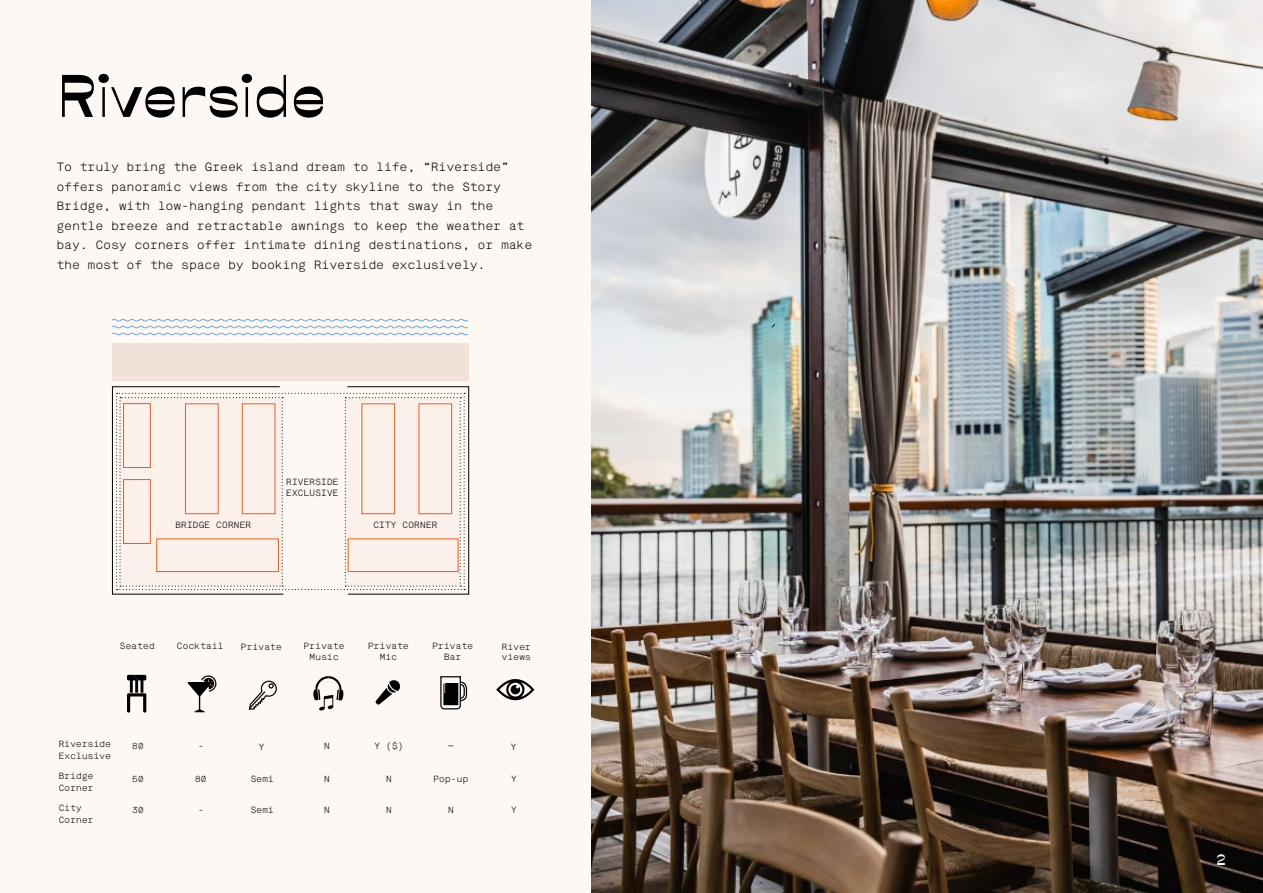
<style>
.page{position:relative;width:1263px;height:893px;background:#fef8f4}
.page>*{position:absolute;margin:0;border:0;box-sizing:border-box;transform-origin:0 0}
.t1{font:700 60px "Opposit";color:#000}
.t2{font:700 15px "Opposit";color:#fff}
.t3{font:300 12px/19.5px "Maison Mono";letter-spacing:.03em;color:#000}
.t4{font:300 9px/10.5px "Maison Mono";letter-spacing:.03em;color:#000}
</style>
<div class="page">
<img style="left:591px;top:0;width:672px;height:893px">
<svg style="left:127px;top:675px;width:19px;height:38px"></svg>
<svg style="left:496px;top:679px;width:38px;height:21px"></svg>
<svg style="left:187px;top:675px;width:30px;height:37px"></svg>
<svg style="left:440px;top:676px;width:28px;height:34px"></svg>
<svg style="left:313px;top:676px;width:30px;height:35px"></svg>
<svg style="left:375px;top:680px;width:25px;height:25px"></svg>
<svg style="left:248px;top:680px;width:29px;height:30px"></svg>
<svg style="left:111px;top:318px;width:358px;height:18px"></svg>
<div style="left:112px;top:343px;width:357px;height:38px;background:#f2e1d9"></div>
<svg style="left:112px;top:386px;width:358px;height:209px"></svg>
<h1 class="t1" style="left:57px;top:61px;width:270px">Riverside</h1>
<p class="t3" style="left:57px;top:157px;width:477px">To truly bring the Greek island dream to life, “Riverside” offers panoramic views from the city skyline to the Story Bridge, with low-hanging pendant lights that sway in the gentle breeze and retractable awnings to keep the weather at bay. Cosy corners offer intimate dining destinations, or make the most of the space by booking Riverside exclusively.</p>
<p class="t4" style="left:286px;top:476px;width:54px">RIVERSIDE<br>EXCLUSIVE</p>
<p class="t4" style="left:175px;top:520px;width:77px">BRIDGE CORNER</p>
<p class="t4" style="left:373px;top:519px;width:66px">CITY CORNER</p>
<p class="t4" style="left:120px;top:641px;width:36px">Seated</p>
<p class="t4" style="left:177px;top:641px;width:48px">Cocktail</p>
<p class="t4" style="left:241px;top:641px;width:42px">Private</p>
<p class="t4" style="left:304px;top:641px;width:42px;text-align:center">Private<br>Music</p>
<p class="t4" style="left:368px;top:641px;width:42px;text-align:center">Private<br>Mic</p>
<p class="t4" style="left:432px;top:641px;width:42px;text-align:center">Private<br>Bar</p>
<p class="t4" style="left:502px;top:641px;width:30px">River views</p>
<p class="t4" style="left:59px;top:737px;width:54px;line-height:12px">Riverside<br>Exclusive</p>
<p class="t4" style="left:59px;top:769px;width:36px;line-height:12px">Bridge<br>Corner</p>
<p class="t4" style="left:132px;top:773px;width:13px">50</p>
<p class="t4" style="left:195px;top:773px;width:13px">80</p>
<p class="t4" style="left:251px;top:774px;width:25px">Semi</p>
<p class="t4" style="left:324px;top:773px;width:7px">N</p>
<p class="t4" style="left:386px;top:773px;width:7px">N</p>
<p class="t4" style="left:433px;top:773px;width:36px">Pop-up</p>
<p class="t4" style="left:511px;top:774px;width:7px">Y</p>
<p class="t4" style="left:59px;top:802px;width:36px;line-height:12px">City<br>Corner</p>
<p class="t4" style="left:132px;top:804px;width:13px">30</p>
<p class="t4" style="left:198px;top:804px;width:7px">-</p>
<p class="t4" style="left:251px;top:805px;width:25px">Semi</p>
<p class="t4" style="left:324px;top:804px;width:7px">N</p>
<p class="t4" style="left:386px;top:804px;width:7px">N</p>
<p class="t4" style="left:448px;top:804px;width:7px">N</p>
<p class="t4" style="left:511px;top:805px;width:7px">Y</p>
<p class="t4" style="left:374px;top:741px;width:30px">Y ($)</p>
<p class="t4" style="left:324px;top:741px;width:7px">N</p>
<p class="t4" style="left:132px;top:741px;width:13px">80</p>
<p class="t4" style="left:511px;top:741px;width:7px">Y</p>
<p class="t4" style="left:259px;top:741px;width:7px">Y</p>
<p class="t4" style="left:448px;top:741px;width:7px">~</p>
<p class="t4" style="left:198px;top:741px;width:7px">-</p>
<p class="t2" style="left:1216px;top:851px;width:11px">2</p>
</div>
